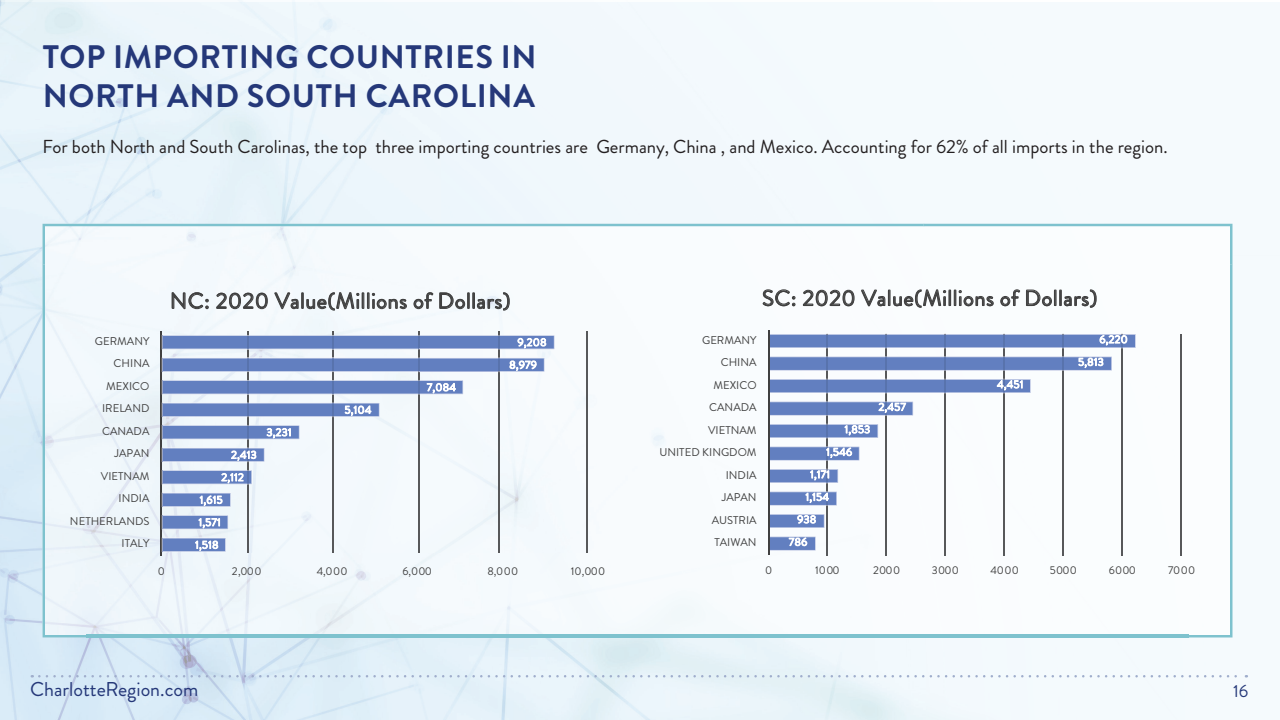
<style>
.page{position:relative;width:1280px;height:720px;background:#fff}
.page>*{position:absolute;margin:0;border:0;box-sizing:border-box;transform-origin:0 0}
.t1{font:700 32.5px/39px "Brandon Grotesque";letter-spacing:.02em;color:#253879}
.t2{font:22px "Brandon Grotesque";letter-spacing:.02em;color:#404040}
.t3{font:20px "Brandon Grotesque";color:#253879}
.t4{font:18.75px "Brandon Grotesque";color:#231f20}
.t5{font:17.5px "Brandon Grotesque";color:#253879}
.t6{font:11.25px "Brandon Grotesque";color:#404040}
.t7{font:11px "Brandon Grotesque";letter-spacing:.02em;color:#fff}
</style>
<div class="page">
<div style="left:1103px;top:3px;width:177px;height:253px;background:#f5fafd"></div>
<div style="left:0;top:171px;width:441px;height:85px;background:#e9f4fb"></div>
<img style="left:0;top:256px;width:44px;height:464px">
<div style="left:1192px;top:256px;width:57px;height:440px;background:#f5fafd"></div>
<img style="left:44px;top:637px;width:1148px;height:83px">
<svg style="left:39px;top:675px;width:1208px;height:3px"></svg>
<img style="left:87px;top:265px;width:1101px;height:370px">
<img style="left:42px;top:224px;width:882px;height:41px">
<img style="left:924px;top:224px;width:308px;height:41px">
<img style="left:42px;top:265px;width:45px;height:372px">
<img style="left:1188px;top:265px;width:44px;height:372px">
<hr style="left:827px;top:334px;width:1px;height:221px;background:#57585a">
<hr style="left:886px;top:334px;width:1px;height:221px;background:#57585a">
<hr style="left:944px;top:334px;width:2px;height:221px;background:#57585a">
<hr style="left:1003px;top:334px;width:2px;height:221px;background:#57585a">
<hr style="left:1062px;top:334px;width:2px;height:221px;background:#57585a">
<hr style="left:1121px;top:334px;width:2px;height:221px;background:#57585a">
<hr style="left:1180px;top:334px;width:2px;height:221px;background:#57585a">
<hr style="left:248px;top:331px;width:1px;height:222px;background:#57585a">
<hr style="left:332px;top:331px;width:2px;height:222px;background:#57585a">
<hr style="left:418px;top:331px;width:2px;height:222px;background:#57585a">
<hr style="left:498px;top:331px;width:2px;height:222px;background:#57585a">
<hr style="left:160px;top:331px;width:2px;height:225px;background:#404040">
<svg style="left:161px;top:335px;width:394px;height:217px"></svg>
<svg style="left:770px;top:334px;width:366px;height:217px"></svg>
<hr style="left:768px;top:330px;width:2px;height:225px;background:#404040">
<hr style="left:586px;top:331px;width:2px;height:222px;background:#57585a">
<h1 class="t1" style="left:43px;top:38px;width:496px">TOP IMPORTING COUNTRIES IN<br>NORTH AND SOUTH CAROLINA</h1>
<h3 class="t4" style="left:42px;top:134px;width:1127px">For both North and South Carolinas, the top three importing countries are Germany, China , and Mexico. Accounting for 62% of all imports in the region.</h3>
<h2 class="t2" style="left:170px;top:286px;width:342px">NC: 2020 Value(Millions of Dollars)</h2>
<h2 class="t2" style="left:762px;top:283px;width:337px">SC: 2020 Value(Millions of Dollars)</h2>
<p class="t6" style="left:95px;top:333px;width:56px">GERMANY</p>
<p class="t7" style="left:518px;top:335px;width:31px">9,208</p>
<p class="t6" style="left:702px;top:332px;width:56px">GERMANY</p>
<p class="t7" style="left:1099px;top:332px;width:30px">6,220</p>
<p class="t6" style="left:114px;top:356px;width:37px">CHINA</p>
<p class="t7" style="left:509px;top:357px;width:29px">8,979</p>
<p class="t6" style="left:721px;top:354px;width:37px">CHINA</p>
<p class="t7" style="left:1078px;top:354px;width:27px">5,813</p>
<p class="t6" style="left:106px;top:378px;width:45px">MEXICO</p>
<p class="t7" style="left:427px;top:380px;width:30px">7,084</p>
<p class="t6" style="left:713px;top:377px;width:45px">MEXICO</p>
<p class="t7" style="left:997px;top:377px;width:28px">4,451</p>
<p class="t6" style="left:102px;top:401px;width:49px">IRELAND</p>
<p class="t7" style="left:345px;top:402px;width:28px">5,104</p>
<p class="t6" style="left:709px;top:399px;width:49px">CANADA</p>
<p class="t7" style="left:879px;top:399px;width:29px">2,457</p>
<p class="t6" style="left:102px;top:423px;width:49px">CANADA</p>
<p class="t7" style="left:267px;top:425px;width:27px">3,231</p>
<p class="t6" style="left:708px;top:422px;width:50px">VIETNAM</p>
<p class="t7" style="left:845px;top:422px;width:27px">1,853</p>
<p class="t6" style="left:115px;top:446px;width:36px">JAPAN</p>
<p class="t7" style="left:231px;top:447px;width:27px">2,413</p>
<p class="t6" style="left:659px;top:444px;width:99px">UNITED KINGDOM</p>
<p class="t7" style="left:826px;top:444px;width:27px">1,546</p>
<p class="t6" style="left:101px;top:468px;width:50px">VIETNAM</p>
<p class="t7" style="left:221px;top:470px;width:24px">2,112</p>
<p class="t6" style="left:726px;top:467px;width:32px">INDIA</p>
<p class="t7" style="left:810px;top:467px;width:21px">1,171</p>
<p class="t6" style="left:119px;top:491px;width:32px">INDIA</p>
<p class="t7" style="left:200px;top:492px;width:24px">1,615</p>
<p class="t6" style="left:722px;top:489px;width:36px">JAPAN</p>
<p class="t7" style="left:806px;top:489px;width:25px">1,154</p>
<p class="t6" style="left:70px;top:513px;width:81px">NETHERLANDS</p>
<p class="t7" style="left:199px;top:515px;width:24px">1,571</p>
<p class="t6" style="left:712px;top:512px;width:46px">AUSTRIA</p>
<p class="t7" style="left:797px;top:512px;width:20px">938</p>
<p class="t6" style="left:122px;top:536px;width:29px">ITALY</p>
<p class="t7" style="left:195px;top:537px;width:25px">1,518</p>
<p class="t6" style="left:714px;top:534px;width:44px">TAIWAN</p>
<p class="t7" style="left:789px;top:534px;width:20px">786</p>
<p class="t6" style="left:158px;top:564px;width:9px">0</p>
<p class="t6" style="left:232px;top:564px;width:31px">2,000</p>
<p class="t6" style="left:317px;top:564px;width:32px">4,000</p>
<p class="t6" style="left:402px;top:564px;width:31px">6,000</p>
<p class="t6" style="left:488px;top:564px;width:32px">8,000</p>
<p class="t6" style="left:571px;top:564px;width:36px">10,000</p>
<p class="t6" style="left:765px;top:562px;width:9px">0</p>
<p class="t6" style="left:815px;top:562px;width:26px">1000</p>
<p class="t6" style="left:873px;top:562px;width:29px">2000</p>
<p class="t6" style="left:932px;top:562px;width:29px">3000</p>
<p class="t6" style="left:991px;top:562px;width:30px">4000</p>
<p class="t6" style="left:1050px;top:562px;width:29px">5000</p>
<p class="t6" style="left:1109px;top:562px;width:29px">6000</p>
<p class="t6" style="left:1168px;top:562px;width:29px">7000</p>
<h3 class="t3" style="left:30px;top:676px;width:170px">CharlotteRegion.com</h3>
<h3 class="t5" style="left:1233px;top:679px;width:17px">16</h3>
</div>
